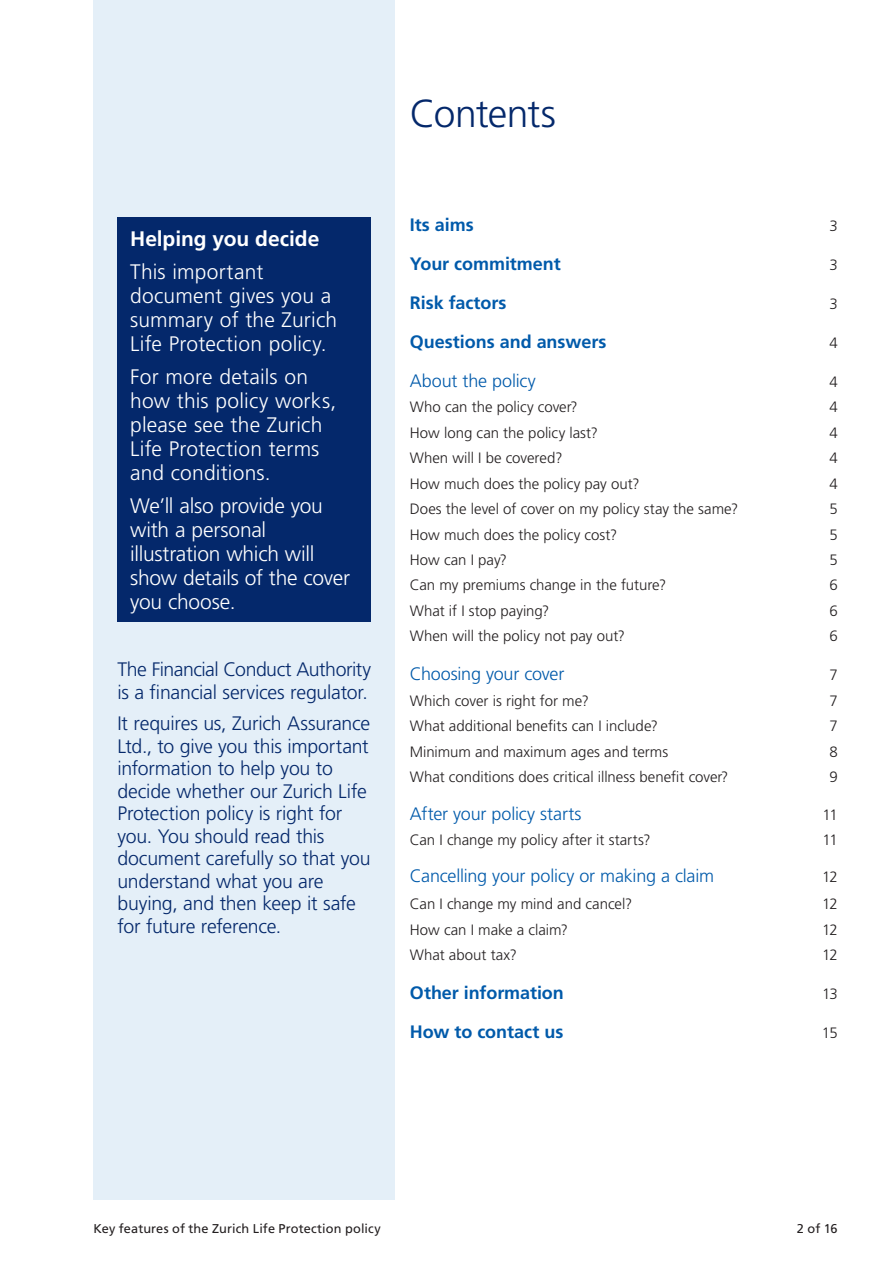
<style>
.page{position:relative;width:893px;height:1263px;background:#fff}
.page>*{position:absolute;margin:0;border:0;box-sizing:border-box;transform-origin:0 0}
.t1{font:300 39px "Frutiger LT Std";letter-spacing:-.02em;color:#04286b}
.t2{font:300 21px/24px "Frutiger LT Std";letter-spacing:.005em;color:#fff}
.t3{font:700 21px "Frutiger LT Std";color:#fff}
.t4{font:300 19.5px/22.5px "Frutiger LT Std";letter-spacing:-.015em;color:#04286b}
.t5{font:300 18px "Frutiger LT Std";letter-spacing:-.01em;color:#015aaa}
.t6{font:700 18px "Frutiger LT Std";color:#015aaa}
.t7{font:300 15px "Frutiger LT Std";color:#231f20}
.t8{font:12.75px "Frutiger LT Std";letter-spacing:.005em;color:#231f20}
</style>
<div class="page">
<div style="left:94px;top:0;width:301px;height:1199px;background:#e4eff8"></div>
<div style="left:117px;top:217px;width:254px;height:405px;background:#04286b"></div>
<h2 class="t3" style="left:130px;top:226px;width:191px">Helping you decide</h2>
<h2 class="t2" style="left:130px;top:260px;width:208px">This important document gives you a summary of the Zurich<br>Life Protection policy.</h2>
<h2 class="t2" style="left:130px;top:365px;width:208px">For more details on how this policy works, please see the Zurich<br>Life Protection terms and conditions.</h2>
<h2 class="t2" style="left:130px;top:494px;width:221px">We’ll also provide you with a personal illustration which will show details of the cover you choose.</h2>
<h3 class="t4" style="left:117px;top:659px;width:255px">The Financial Conduct Authority is a financial services regulator.</h3>
<p class="t4" style="left:117px;top:713px;width:255px">It requires us, Zurich Assurance<br>Ltd., to give you this important information to help you to decide whether our Zurich Life<br>Protection policy is right for you. You should read this document carefully so that you understand what you are buying, and then keep it safe for future reference.</p>
<h1 class="t1" style="left:410px;top:92px;width:148px">Contents</h1>
<p class="t6" style="left:410px;top:214px;width:65px">Its aims</p>
<p class="t7" style="left:829px;top:217px;width:10px">3</p>
<p class="t6" style="left:410px;top:253px;width:152px">Your commitment</p>
<p class="t7" style="left:829px;top:256px;width:10px">3</p>
<p class="t6" style="left:410px;top:292px;width:98px">Risk factors</p>
<p class="t7" style="left:829px;top:295px;width:10px">3</p>
<p class="t6" style="left:410px;top:331px;width:198px">Questions and answers</p>
<p class="t7" style="left:829px;top:334px;width:10px">4</p>
<p class="t5" style="left:410px;top:370px;width:128px">About the policy</p>
<p class="t7" style="left:829px;top:373px;width:10px">4</p>
<p class="t7" style="left:410px;top:399px;width:169px">Who can the policy cover?</p>
<p class="t7" style="left:829px;top:399px;width:10px">4</p>
<p class="t7" style="left:410px;top:424px;width:190px">How long can the policy last?</p>
<p class="t7" style="left:829px;top:424px;width:10px">4</p>
<p class="t7" style="left:410px;top:449px;width:154px">When will I be covered?</p>
<p class="t7" style="left:829px;top:449px;width:10px">4</p>
<p class="t7" style="left:410px;top:475px;width:231px">How much does the policy pay out?</p>
<p class="t7" style="left:829px;top:475px;width:10px">4</p>
<p class="t7" style="left:410px;top:500px;width:330px">Does the level of cover on my policy stay the same?</p>
<p class="t7" style="left:829px;top:500px;width:10px">5</p>
<p class="t7" style="left:410px;top:526px;width:209px">How much does the policy cost?</p>
<p class="t7" style="left:829px;top:526px;width:10px">5</p>
<p class="t7" style="left:410px;top:551px;width:99px">How can I pay?</p>
<p class="t7" style="left:829px;top:551px;width:10px">5</p>
<p class="t7" style="left:410px;top:577px;width:258px">Can my premiums change in the future?</p>
<p class="t7" style="left:829px;top:577px;width:10px">6</p>
<p class="t7" style="left:410px;top:602px;width:141px">What if I stop paying?</p>
<p class="t7" style="left:829px;top:602px;width:10px">6</p>
<p class="t7" style="left:410px;top:628px;width:217px">When will the policy not pay out?</p>
<p class="t7" style="left:829px;top:628px;width:10px">6</p>
<p class="t5" style="left:410px;top:664px;width:156px">Choosing your cover</p>
<p class="t7" style="left:829px;top:667px;width:10px">7</p>
<p class="t7" style="left:410px;top:692px;width:181px">Which cover is right for me?</p>
<p class="t7" style="left:829px;top:692px;width:10px">7</p>
<p class="t7" style="left:410px;top:717px;width:250px">What additional benefits can I include?</p>
<p class="t7" style="left:829px;top:717px;width:10px">7</p>
<p class="t7" style="left:410px;top:743px;width:260px">Minimum and maximum ages and terms</p>
<p class="t7" style="left:829px;top:743px;width:10px">8</p>
<p class="t7" style="left:410px;top:768px;width:320px">What conditions does critical illness benefit cover?</p>
<p class="t7" style="left:829px;top:768px;width:10px">9</p>
<p class="t5" style="left:410px;top:803px;width:173px">After your policy starts</p>
<p class="t7" style="left:823px;top:806px;width:17px">11</p>
<p class="t7" style="left:410px;top:831px;width:242px">Can I change my policy after it starts?</p>
<p class="t7" style="left:823px;top:831px;width:17px">11</p>
<p class="t5" style="left:410px;top:866px;width:306px">Cancelling your policy or making a claim</p>
<p class="t7" style="left:822px;top:869px;width:17px">12</p>
<p class="t7" style="left:410px;top:896px;width:224px">Can I change my mind and cancel?</p>
<p class="t7" style="left:822px;top:896px;width:17px">12</p>
<p class="t7" style="left:410px;top:921px;width:160px">How can I make a claim?</p>
<p class="t7" style="left:822px;top:921px;width:17px">12</p>
<p class="t7" style="left:410px;top:947px;width:109px">What about tax?</p>
<p class="t7" style="left:822px;top:947px;width:17px">12</p>
<p class="t6" style="left:410px;top:982px;width:156px">Other information</p>
<p class="t7" style="left:822px;top:986px;width:17px">13</p>
<p class="t6" style="left:410px;top:1021px;width:155px">How to contact us</p>
<p class="t7" style="left:822px;top:1025px;width:17px">15</p>
<p class="t8" style="left:94px;top:1221px;width:289px">Key features of the Zurich Life Protection policy</p>
<p class="t8" style="left:797px;top:1221px;width:42px">2 of 16</p>
</div>
